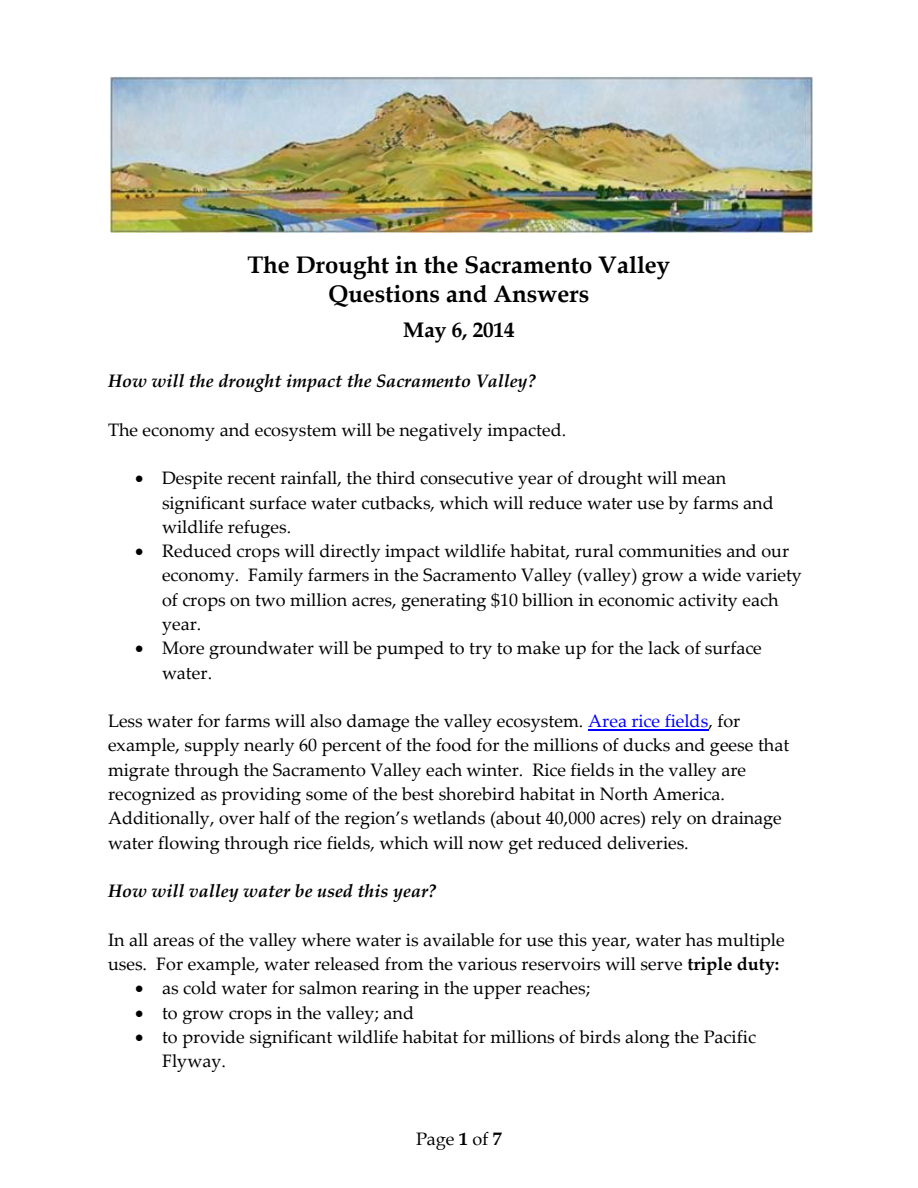
<style>
.page{position:relative;width:918px;height:1188px;background:#fff}
.page>*{position:absolute;margin:0;border:0;box-sizing:border-box;transform-origin:0 0}
.t1{font:700 24px "Book Antiqua";color:#000}
.t2{font:700 21px "Book Antiqua";color:#000}
.t3{font:18px/24.3px "Palatino Linotype";color:#000}
.t4{font:italic 700 18px "Palatino Linotype";color:#000}
.t5{font:18px "Book Antiqua";color:#000}
.s1{color:#00f}
.s2{font-weight:700}
</style>
<div class="page">
<hr style="left:588px;top:729px;width:120px;height:1px;background:#00f">
<img style="left:110px;top:76px;width:702px;height:157px">
<p class="t1" style="left:247px;top:251px;width:424px">The Drought in the Sacramento Valley</p>
<p class="t1" style="left:328px;top:280px;width:263px">Questions and Answers</p>
<p class="t2" style="left:403px;top:318px;width:113px">May 6, 2014</p>
<p class="t4" style="left:108px;top:374px;width:429px">How will the drought impact the Sacramento Valley?</p>
<p class="t3" style="left:108px;top:420px;width:460px">The economy and ecosystem will be negatively impacted.</p>
<p class="t3" style="left:162px;top:468px;width:613px;text-indent:-27px">• Despite recent rainfall, the third consecutive year of drought will mean significant surface water cutbacks, which will reduce water use by farms and wildlife refuges.</p>
<p class="t3" style="left:162px;top:541px;width:641px;text-indent:-27px">• Reduced crops will directly impact wildlife habitat, rural communities and our economy. Family farmers in the Sacramento Valley (valley) grow a wide variety of crops on two million acres, generating $10 billion in economic activity each year.</p>
<p class="t3" style="left:162px;top:638px;width:601px;text-indent:-27px">• More groundwater will be pumped to try to make up for the lack of surface water.</p>
<p class="t3" style="left:108px;top:711px;width:683px">Less water for farms will also damage the valley ecosystem. <span class="s1">Area rice fields</span>, for example, supply nearly 60 percent of the food for the millions of ducks and geese that migrate through the Sacramento Valley each winter. Rice fields in the valley are recognized as providing some of the best shorebird habitat in North America.<br>Additionally, over half of the region’s wetlands (about 40,000 acres) rely on drainage water flowing through rice fields, which will now get reduced deliveries.</p>
<p class="t4" style="left:108px;top:884px;width:330px">How will valley water be used this year?</p>
<p class="t3" style="left:108px;top:930px;width:678px">In all areas of the valley where water is available for use this year, water has multiple uses. For example, water released from the various reservoirs will serve <span class="s2">triple duty:</span></p>
<p class="t3" style="left:135px;top:978px;width:457px">• as cold water for salmon rearing in the upper reaches;</p>
<p class="t3" style="left:135px;top:1003px;width:281px">• to grow crops in the valley; and</p>
<p class="t3" style="left:162px;top:1027px;width:595px;text-indent:-27px">• to provide significant wildlife habitat for millions of birds along the Pacific<br>Flyway.</p>
<p class="t5" style="left:416px;top:1128px;width:87px">Page <span class="s2">1</span> of <span class="s2">7</span></p>
</div>
